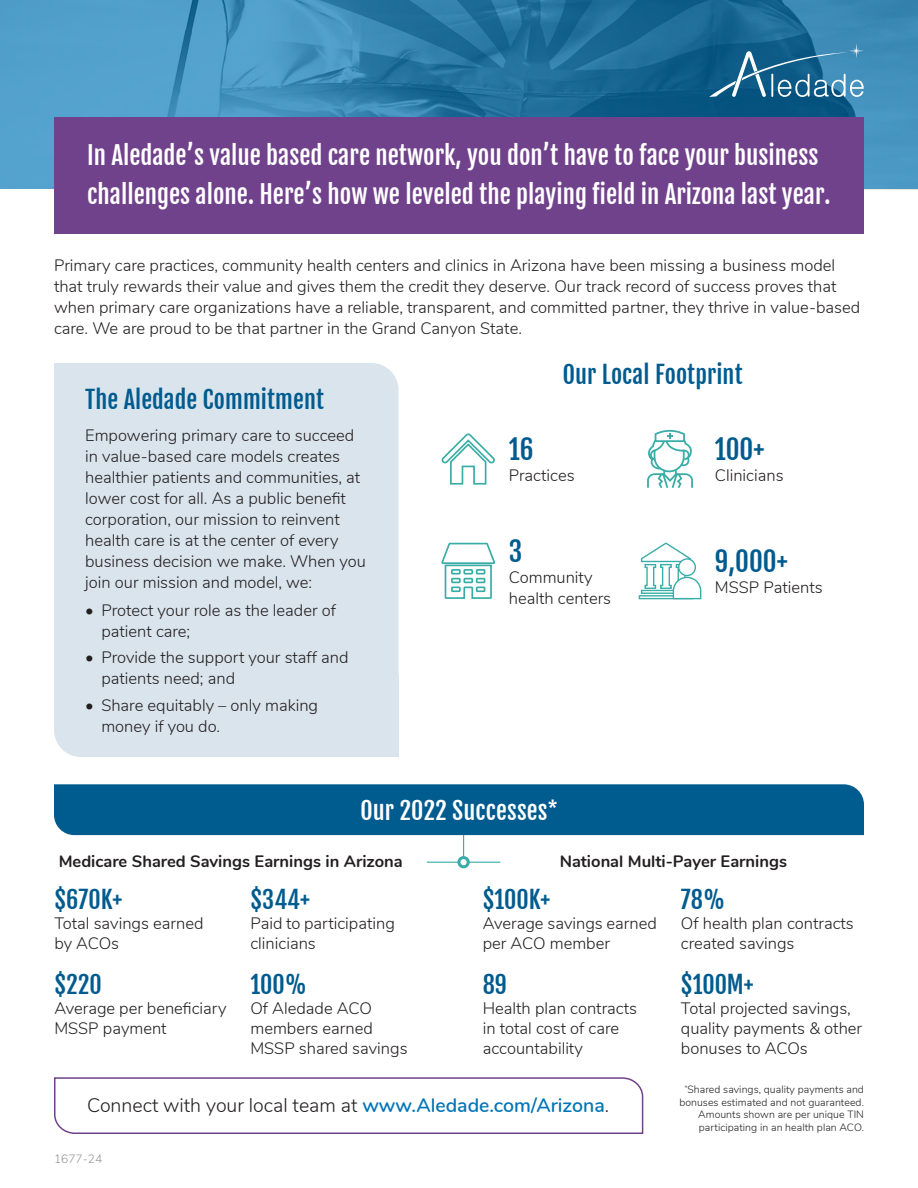
<style>
.page{position:relative;width:918px;height:1188px;background:#fff}
.page>*{position:absolute;margin:0;border:0;box-sizing:border-box;transform-origin:0 0}
.t1{font:27px "Fjalla One";color:#005b8f}
.t2{font:24.75px/39px "Fjalla One";color:#fff}
.t3{font:24px "Fjalla One";letter-spacing:.005em;color:#005b8f}
.t4{font:24px "Fjalla One";letter-spacing:.005em;color:#fff}
.t5{font:300 19.5px "Nunito";color:#231f20}
.t6{font:300 16.5px/21px "Nunito";color:#231f20}
.t7{font:700 16.5px "Nunito";color:#231f20}
.t8{font:300 12px "Nunito";color:#939598}
.t9{font:300 10.5px/12.6px "Nunito";letter-spacing:.005em;color:#231f20;text-align:right}
.s1{font-weight:600;color:#0075b6}
</style>
<div class="page">
<svg style="left:54px;top:1077px;width:590px;height:57px"></svg>
<svg style="left:0;top:0;width:918px;height:189px;background:#3684af"></svg>
<div style="left:54px;top:117px;width:810px;height:116px;background:#71428c"></div>
<div style="left:54px;top:363px;width:345px;height:394px;background:#dae4ed;border-radius:27px"></div>
<div style="left:54px;top:363px;width:89px;height:82px;background:#dae4ed"></div>
<div style="left:319px;top:675px;width:80px;height:82px;background:#dae4ed"></div>
<svg style="left:647px;top:430px;width:46px;height:58px"></svg>
<svg style="left:441px;top:433px;width:54px;height:52px"></svg>
<svg style="left:640px;top:542px;width:62px;height:58px"></svg>
<svg style="left:441px;top:542px;width:55px;height:57px"></svg>
<hr style="left:427px;top:862px;width:73px;height:1px;background:#38aca6">
<hr style="left:463px;top:811px;width:1px;height:51px;background:#38aca6">
<div style="left:459px;top:858px;width:9px;height:9px;background:#fff;border-radius:50%"></div>
<div style="left:457px;top:856px;width:13px;height:12px;border:3px solid #38aca6;border-radius:50%"></div>
<div style="left:54px;top:784px;width:810px;height:51px;background:#005b8f"></div>
<svg style="left:709px;top:43px;width:155px;height:54px;background:#377ba0"></svg>
<p class="t2" style="left:87px;top:136px;width:745px">In Aledade’s value based care network, you don’t have to face your business challenges alone. Here’s how we leveled the playing field in Arizona last year.</p>
<p class="t6" style="left:54px;top:254px;width:808px">Primary care practices, community health centers and clinics in Arizona have been missing a business model that truly rewards their value and gives them the credit they deserve. Our track record of success proves that when primary care organizations have a reliable, transparent, and committed partner, they thrive in value-based care. We are proud to be that partner in the Grand Canyon State.</p>
<p class="t3" style="left:85px;top:385px;width:240px">The Aledade Commitment</p>
<p class="t6" style="left:85px;top:424px;width:282px">Empowering primary care to succeed in value-based care models creates healthier patients and communities, at lower cost for all. As a public benefit corporation, our mission to reinvent health care is at the center of every business decision we make. When you join our mission and model, we:</p>
<p class="t6" style="left:101px;top:599px;width:236px;text-indent:-16px">• Protect your role as the leader of patient care;</p>
<p class="t6" style="left:101px;top:646px;width:249px;text-indent:-16px">• Provide the support your staff and patients need; and</p>
<p class="t6" style="left:101px;top:694px;width:218px;text-indent:-16px">• Share equitably – only making money if you do.</p>
<p class="t3" style="left:563px;top:360px;width:181px">Our Local Footprint</p>
<p class="t1" style="left:509px;top:433px;width:26px">16</p>
<p class="t6" style="left:509px;top:464px;width:67px">Practices</p>
<p class="t1" style="left:509px;top:535px;width:15px">3</p>
<p class="t6" style="left:509px;top:566px;width:104px">Community health centers</p>
<p class="t1" style="left:715px;top:433px;width:51px">100+</p>
<p class="t6" style="left:715px;top:464px;width:70px">Clinicians</p>
<p class="t1" style="left:715px;top:545px;width:74px">9,000+</p>
<p class="t6" style="left:715px;top:576px;width:109px">MSSP Patients</p>
<p class="t4" style="left:360px;top:796px;width:199px">Our 2022 Successes<sup>*</sup></p>
<p class="t7" style="left:59px;top:849px;width:346px">Medicare Shared Savings Earnings in Arizona</p>
<p class="t7" style="left:560px;top:849px;width:229px">National Multi-Payer Earnings</p>
<p class="t3" style="left:54px;top:885px;width:69px">$670K+</p>
<p class="t6" style="left:54px;top:912px;width:151px;line-height:19.8px">Total savings earned by ACOs</p>
<p class="t3" style="left:54px;top:970px;width:49px">$220</p>
<p class="t6" style="left:54px;top:997px;width:174px;line-height:19.8px">Average per beneficiary<br>MSSP payment</p>
<p class="t3" style="left:250px;top:885px;width:61px">$344+</p>
<p class="t6" style="left:250px;top:912px;width:146px;line-height:19.8px">Paid to participating clinicians</p>
<p class="t3" style="left:250px;top:970px;width:58px">100%</p>
<p class="t6" style="left:250px;top:997px;width:159px;line-height:19.8px">Of Aledade ACO members earned<br>MSSP shared savings</p>
<p class="t3" style="left:483px;top:885px;width:69px">$100K+</p>
<p class="t6" style="left:483px;top:912px;width:176px;line-height:19.8px">Average savings earned per ACO member</p>
<p class="t3" style="left:483px;top:970px;width:26px">89</p>
<p class="t6" style="left:483px;top:997px;width:156px;line-height:19.8px">Health plan contracts in total cost of care accountability</p>
<p class="t5" style="left:87px;top:1091px;width:524px">Connect with your local team at <span class="s1">www.Aledade.com/Arizona</span>.</p>
<p class="t8" style="left:54px;top:1150px;width:50px">1677-24</p>
<p class="t3" style="left:681px;top:885px;width:46px">78%</p>
<p class="t6" style="left:681px;top:912px;width:174px;line-height:19.8px">Of health plan contracts created savings</p>
<p class="t3" style="left:681px;top:970px;width:74px">$100M+</p>
<p class="t6" style="left:681px;top:997px;width:183px;line-height:19.8px">Total projected savings, quality payments &amp; other bonuses to ACOs</p>
<p class="t9" style="left:679px;top:1083px;width:186px"><sup>*</sup>Shared savings, quality payments and bonuses estimated and not guaranteed.<br>Amounts shown are per unique TIN participating in an health plan ACO.</p>
</div>
